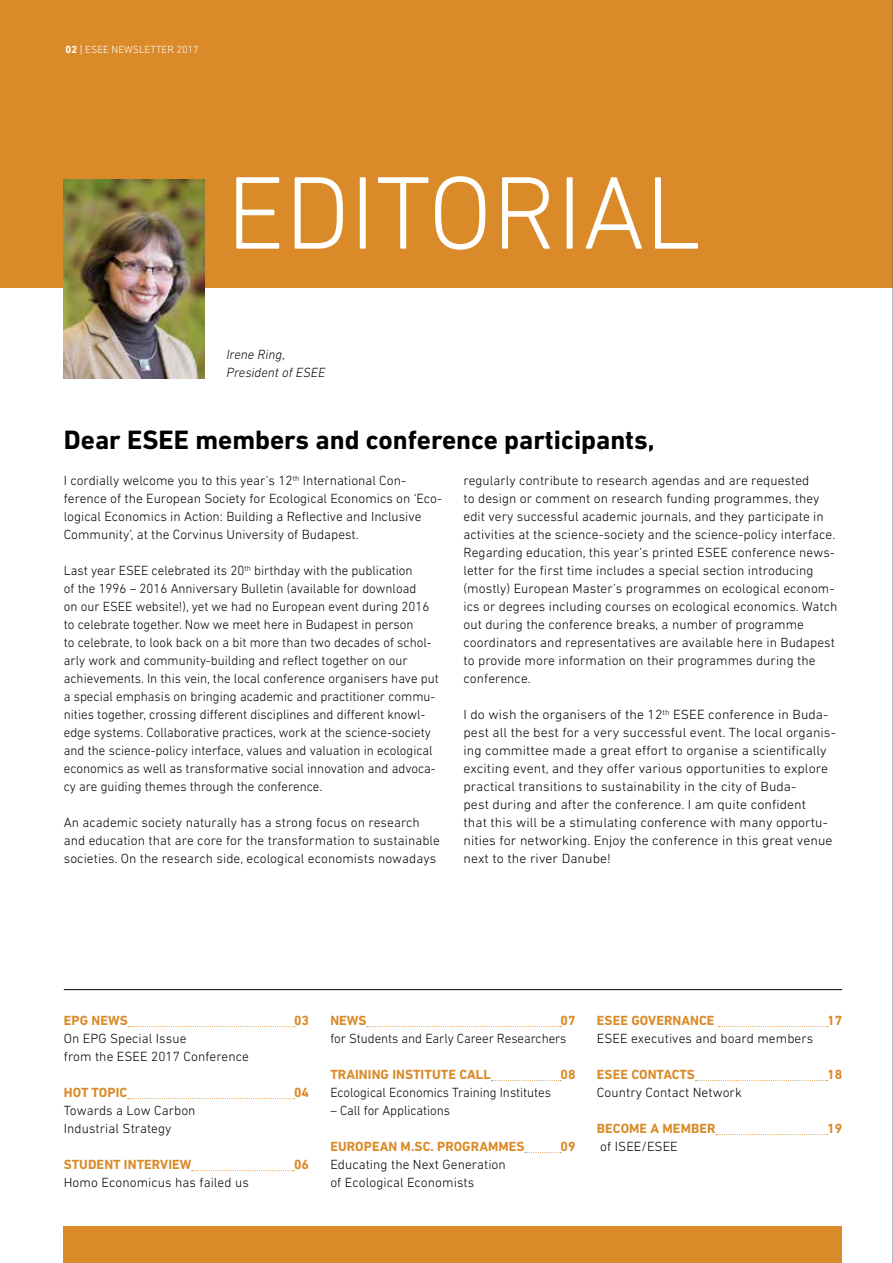
<style>
.page{position:relative;width:893px;height:1263px;background:#fff}
.page>*{position:absolute;margin:0;border:0;box-sizing:border-box;transform-origin:0 0}
.t1{font:300 105px "DIN Next LT Pro";color:#fff}
.t2{font:700 27px "DIN Next LT Pro";color:#000}
.t3{font:300 13.5px/18px "DIN Next LT Pro";letter-spacing:.005em;color:#000}
.t4{font:700 13.5px "DIN Next LT Pro";letter-spacing:.005em;color:#da8a28}
.t5{font:italic 300 13.5px/18px "DIN Next LT Pro";color:#000}
.t6{font:300 10.5px "DIN Next LT Pro";color:#fff}
.s1{font-weight:700}
.s2{font-family:"Museo Sans 300";font-weight:400}
</style>
<div class="page">
<div style="left:0;top:0;width:893px;height:287px;background:#da8a28"></div>
<img style="left:64px;top:179px;width:140px;height:199px">
<div style="left:64px;top:1226px;width:778px;height:37px;background:#da8a28"></div>
<hr style="left:892px;top:0;width:1px;height:1263px;background:#706f6f">
<svg style="left:128px;top:1026px;width:167px;height:1px"></svg>
<svg style="left:128px;top:1098px;width:167px;height:1px"></svg>
<svg style="left:192px;top:1170px;width:103px;height:1px"></svg>
<svg style="left:367px;top:1026px;width:194px;height:1px"></svg>
<svg style="left:491px;top:1080px;width:70px;height:1px"></svg>
<svg style="left:525px;top:1152px;width:36px;height:1px"></svg>
<svg style="left:718px;top:1026px;width:110px;height:1px"></svg>
<svg style="left:695px;top:1080px;width:133px;height:1px"></svg>
<svg style="left:716px;top:1134px;width:112px;height:1px"></svg>
<hr style="left:64px;top:989px;width:778px;height:1px;background:#000">
<p class="t6" style="left:66px;top:44px;width:135px"><span class="s1">02</span> <span class="s2">|</span> ESEE NEWSLETTER 2017</p>
<h1 class="t1" style="left:226px;top:153px;width:476px">EDITORIAL</h1>
<p class="t5" style="left:226px;top:345px;width:100px">Irene Ring,<br>President of ESEE</p>
<h2 class="t2" style="left:64px;top:424px;width:592px">Dear ESEE members and conference participants,</h2>
<p class="t3" style="left:64px;top:471px;width:380px">I cordially welcome you to this year’s 12<sup>th</sup> International Con&shy;ference of the European Society for Ecological Economics on ‘Eco&shy;logical Economics in Action: Building a Reflective and Inclusive Community’, at the Corvinus University of Budapest.</p>
<p class="t3" style="left:64px;top:561px;width:377px">Last year ESEE celebrated its 20<sup>th</sup> birthday with the publication<br>of the 1996 – 2016 Anniversary Bulletin (available for download<br>on our ESEE website!), yet we had no European event during 2016 to celebrate together. Now we meet here in Budapest in person<br>to celebrate, to look back on a bit more than two decades of schol&shy;arly work and community-building and reflect together on our achievements. In this vein, the local conference organisers have put a special emphasis on bringing academic and practitioner commu&shy;nities together, crossing different disciplines and different knowl&shy;edge systems. Collaborative practices, work at the science-society and the science-policy interface, values and valuation in ecological economics as well as transformative social innovation and advoca&shy;cy are guiding themes through the conference.</p>
<p class="t3" style="left:64px;top:813px;width:378px">An academic society naturally has a strong focus on research and education that are core for the transformation to sustainable societies. On the research side, ecological economists nowadays</p>
<p class="t3" style="left:463px;top:471px;width:375px">regularly contribute to research agendas and are requested<br>to design or comment on research funding programmes, they edit very successful academic journals, and they participate in activities at the science-society and the science-policy interface.<br>Regarding education, this year’s printed ESEE conference news&shy;letter for the first time includes a special section introducing (mostly) European Master’s programmes on ecological econom&shy;ics or degrees including courses on ecological economics. Watch out during the conference breaks, a number of programme coordinators and representatives are available here in Budapest to provide more information on their programmes during the conference.</p>
<p class="t3" style="left:463px;top:705px;width:374px">I do wish the organisers of the 12<sup>th</sup> ESEE conference in Buda&shy;pest all the best for a very successful event. The local organis&shy;ing committee made a great effort to organise a scientifically exciting event, and they offer various opportunities to explore practical transitions to sustainability in the city of Buda-<br>pest during and after the conference. I am quite confident<br>that this will be a stimulating conference with many opportu&shy;nities for networking. Enjoy the conference in this great venue next to the river Danube!</p>
<p class="t4" style="left:64px;top:1013px;width:65px">EPG NEWS</p>
<p class="t4" style="left:294px;top:1013px;width:17px">03</p>
<p class="t3" style="left:64px;top:1029px;width:187px">On EPG Special Issue<br>from the ESEE 2017 Conference</p>
<p class="t4" style="left:64px;top:1085px;width:65px">HOT TOPIC</p>
<p class="t4" style="left:294px;top:1085px;width:17px">04</p>
<p class="t3" style="left:64px;top:1101px;width:133px">Towards a Low Carbon<br>Industrial Strategy</p>
<p class="t4" style="left:64px;top:1157px;width:129px">STUDENT INTERVIEW</p>
<p class="t4" style="left:294px;top:1157px;width:17px">06</p>
<p class="t3" style="left:64px;top:1173px;width:187px">Homo Economicus has failed us</p>
<p class="t4" style="left:330px;top:1013px;width:38px">NEWS</p>
<p class="t4" style="left:561px;top:1013px;width:17px">07</p>
<p class="t3" style="left:330px;top:1029px;width:238px">for Students and Early Career Researchers</p>
<p class="t4" style="left:330px;top:1067px;width:162px">TRAINING INSTITUTE CALL</p>
<p class="t4" style="left:561px;top:1067px;width:17px">08</p>
<p class="t3" style="left:330px;top:1083px;width:222px">Ecological Economics Training Institutes</p>
<p class="t3" style="left:330px;top:1101px;width:121px">– Call for Applications</p>
<p class="t4" style="left:330px;top:1139px;width:196px">EUROPEAN M.SC. PROGRAMMES</p>
<p class="t4" style="left:561px;top:1139px;width:17px">09</p>
<p class="t3" style="left:330px;top:1155px;width:177px">Educating the Next Generation of Ecological Economists</p>
<p class="t4" style="left:597px;top:1013px;width:119px">ESEE GOVERNANCE</p>
<p class="t4" style="left:827px;top:1013px;width:17px">17</p>
<p class="t3" style="left:597px;top:1029px;width:218px">ESEE executives and board members</p>
<p class="t4" style="left:597px;top:1067px;width:100px">ESEE CONTACTS</p>
<p class="t4" style="left:827px;top:1067px;width:17px">18</p>
<p class="t3" style="left:597px;top:1083px;width:146px">Country Contact Network</p>
<p class="t4" style="left:597px;top:1121px;width:120px">BECOME A MEMBER</p>
<p class="t4" style="left:827px;top:1121px;width:17px">19</p>
<p class="t3" style="left:600px;top:1137px;width:79px">of ISEE/ESEE</p>
</div>
